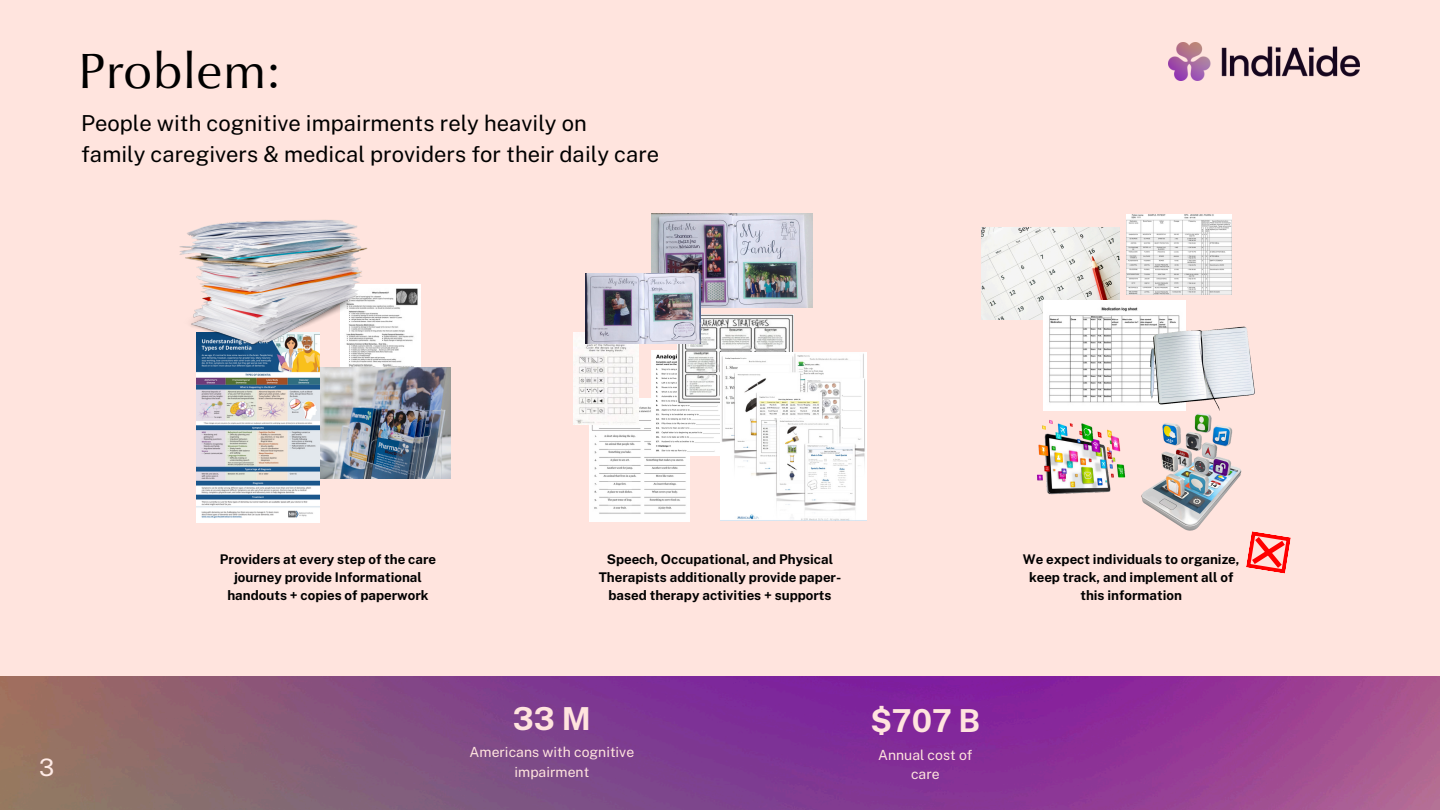
<style>
.page{position:relative;width:1440px;height:810px;background:#ffe4de}
.page>*{position:absolute;margin:0;border:0;box-sizing:border-box;transform-origin:0 0}
.t1{font:50px "Optima Nova LT Pro";color:#000}
.t2{font:700 31.6px "Public Sans";color:#ffe4de}
.t3{font:24px "Public Sans";color:#ffebe6}
.t4{font:22px/30.8px "Public Sans";color:#000}
.t5{font:14px/19.5px "Public Sans";color:#ffe4de;text-align:center}
.t6{font:700 13.4px/18.2px "Public Sans";color:#000;text-align:center}
</style>
<div class="page">
<img style="left:340px;top:285px;width:80px;height:83px">
<img style="left:320px;top:368px;width:130px;height:110px">
<img style="left:197px;top:346px;width:123px;height:177px">
<img style="left:180px;top:219px;width:188px;height:127px">
<img style="left:651px;top:214px;width:161px;height:94px">
<img style="left:589px;top:399px;width:101px;height:123px">
<img style="left:651px;top:351px;width:70px;height:105px">
<img style="left:678px;top:315px;width:116px;height:89px">
<img style="left:573px;top:332px;width:65px;height:93px">
<img style="left:585px;top:273px;width:115px;height:71px">
<img style="left:721px;top:352px;width:146px;height:168px">
<img style="left:1126px;top:214px;width:106px;height:80px">
<img style="left:982px;top:227px;width:138px;height:92px">
<img style="left:1043px;top:301px;width:142px;height:109px">
<img style="left:1120px;top:403px;width:122px;height:128px">
<img style="left:1037px;top:410px;width:104px;height:102px">
<img style="left:1145px;top:326px;width:110px;height:87px">
<svg style="left:1246px;top:531px;width:45px;height:43px"></svg>
<img style="left:1169px;top:43px;width:190px;height:38px">
<img style="left:0;top:677px;width:1440px;height:133px">
<h4 class="t1" style="left:78px;top:51px;width:205px">Problem:</h4>
<h2 class="t4" style="left:81px;top:108px;width:580px">People with cognitive impairments rely heavily on<br>family caregivers &amp; medical providers for their daily care</h2>
<p class="t6" style="left:220px;top:550px;width:218px">Providers at every step of the care journey provide Informational handouts + copies of paperwork</p>
<p class="t6" style="left:599px;top:550px;width:244px">Speech, Occupational, and Physical<br>Therapists additionally provide paper&shy;based therapy activities + supports</p>
<p class="t6" style="left:1023px;top:550px;width:218px">We expect individuals to organize, keep track, and implement all of this information</p>
<p class="t2" style="left:513px;top:700px;width:79px">33M</p>
<h2 class="t5" style="left:470px;top:743px;width:166px">Americans with cognitive</h2>
<p class="t3" style="left:39px;top:754px;width:17px">3</p>
<p class="t5" style="left:515px;top:762px;width:76px">impairment</p>
<p class="t2" style="left:870px;top:702px;width:111px">$707 B</p>
<p class="t5" style="left:878px;top:745px;width:96px">Annual cost of care</p>
</div>
